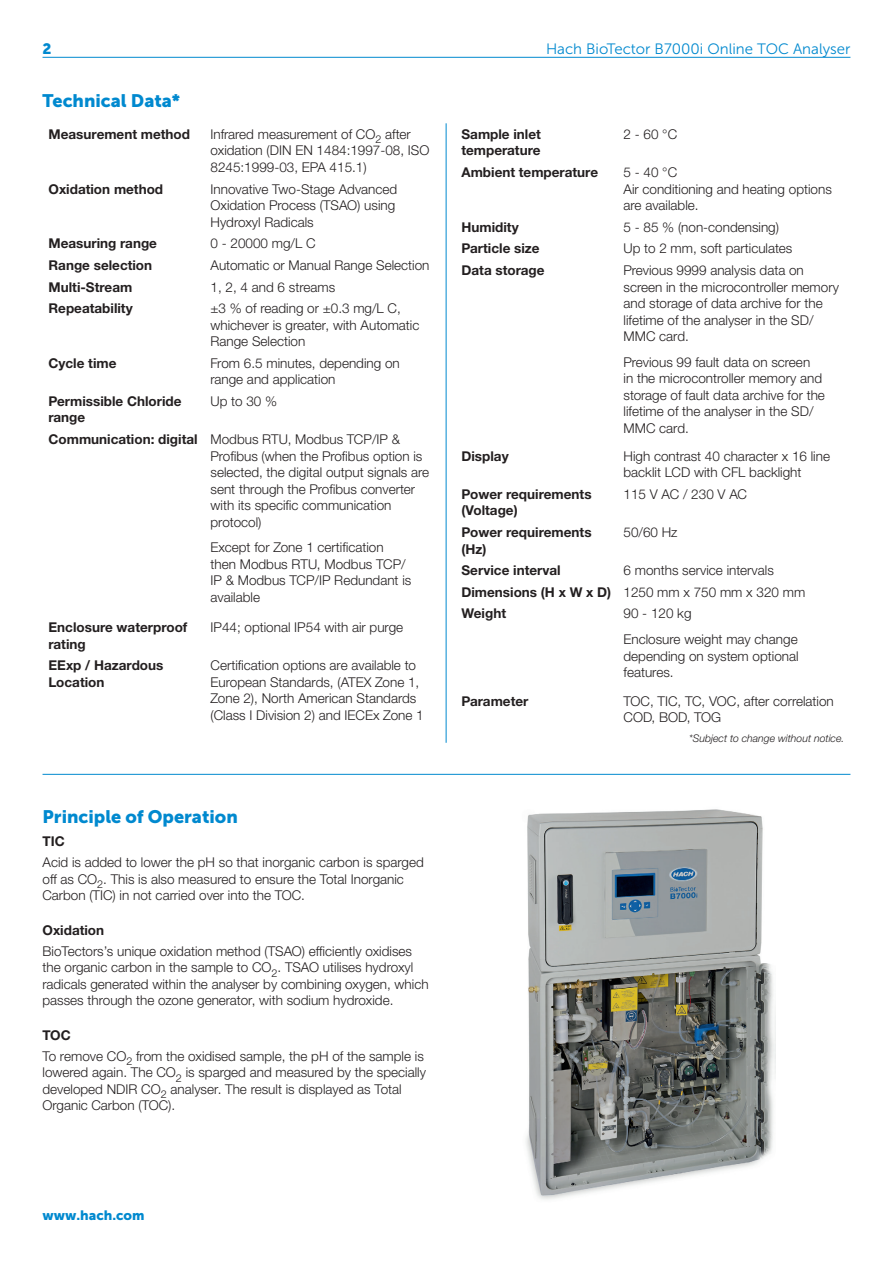
<style>
.page{position:relative;width:893px;height:1263px;background:#fff}
.page>*{position:absolute;margin:0;border:0;box-sizing:border-box;transform-origin:0 0}
.Head_2{font:18px "Museo Sans 900";color:#0089cf}
.Head_3{font:15px "Museo Sans 300";color:#0089cf}
.Head_3-2{font:15px "Museo Sans 900";color:#0089cf}
.Text_1{font:300 13.5px/16.5px "Helvetica Neue LTW1 G";color:#231f20}
.Head_4_Text_1{font:700 13.5px/16.5px "Helvetica Neue LTW1 G";color:#231f20}
.Head_4{font:700 13.5px "Helvetica Neue LTW1 G";color:#231f20}
.Text_1_Color{font:13.5px "Museo Sans 900";color:#0089cf}
.Footnote{font:italic 300 10.5px "Helvetica Neue LTW1 G";color:#231f20}
</style>
<div class="page">
<hr style="left:446px;top:123px;width:1px;height:620px;background:#0089cf">
<hr style="left:43px;top:57px;width:807px;height:1px;background:#0089cf">
<img style="left:526px;top:809px;width:249px;height:391px">
<hr style="left:43px;top:774px;width:807px;height:1px;background:#0089cf">
<p class="Head_3-2" style="left:43px;top:40px;width:11px">2</p>
<p class="Head_3" style="left:546px;top:41px;width:306px">Hach BioTector B7000i Online TOC Analyser</p>
<p class="Head_2" style="left:43px;top:91px;width:139px">Technical Data*</p>
<p class="Head_4_Text_1" style="left:49px;top:126px;width:143px">Measurement method</p>
<p class="Text_1" style="left:211px;top:126px;width:220px">Infrared measurement of CO<sub>2</sub> after oxidation (DIN EN 1484:1997-08, ISO<br>8245:1999-03, EPA 415.1)</p>
<p class="Head_4_Text_1" style="left:49px;top:180px;width:116px">Oxidation method</p>
<p class="Text_1" style="left:211px;top:180px;width:188px">Innovative Two-Stage Advanced<br>Oxidation Process (TSAO) using<br>Hydroxyl Radicals</p>
<p class="Head_4_Text_1" style="left:49px;top:235px;width:110px">Measuring range</p>
<p class="Text_1" style="left:211px;top:235px;width:107px">0 - 20000 mg/L C</p>
<p class="Head_4_Text_1" style="left:49px;top:257px;width:105px">Range selection</p>
<p class="Text_1" style="left:211px;top:257px;width:220px">Automatic or Manual Range Selection</p>
<p class="Head_4_Text_1" style="left:49px;top:278px;width:85px">Multi-Stream</p>
<p class="Text_1" style="left:211px;top:278px;width:126px">1, 2, 4 and 6 streams</p>
<p class="Head_4_Text_1" style="left:49px;top:300px;width:86px">Repeatability</p>
<p class="Text_1" style="left:211px;top:300px;width:210px">±3 % of reading or ±0.3 mg/L C, whichever is greater, with Automatic<br>Range Selection</p>
<p class="Head_4_Text_1" style="left:49px;top:355px;width:69px">Cycle time</p>
<p class="Text_1" style="left:211px;top:355px;width:191px">From 6.5 minutes, depending on range and application</p>
<p class="Head_4_Text_1" style="left:49px;top:393px;width:135px">Permissible Chloride range</p>
<p class="Text_1" style="left:211px;top:393px;width:68px">Up to 30 %</p>
<p class="Head_4_Text_1" style="left:49px;top:431px;width:151px">Communication: digital</p>
<p class="Text_1" style="left:211px;top:431px;width:220px">Modbus RTU, Modbus TCP/IP &amp;<br>Profibus (when the Profibus option is selected, the digital output signals are sent through the Profibus converter with its specific communication protocol)</p>
<p class="Text_1" style="left:211px;top:539px;width:202px">Except for Zone 1 certification then Modbus RTU, Modbus TCP/<br>IP &amp; Modbus TCP/IP Redundant is available</p>
<p class="Head_4_Text_1" style="left:49px;top:619px;width:140px">Enclosure waterproof rating</p>
<p class="Text_1" style="left:211px;top:619px;width:194px">IP44; optional IP54 with air purge</p>
<p class="Head_4_Text_1" style="left:49px;top:657px;width:116px">EExp / Hazardous<br>Location</p>
<p class="Text_1" style="left:211px;top:657px;width:215px">Certification options are available to European Standards, (ATEX Zone 1, Zone 2), North American Standards (Class I Division 2) and IECEx Zone 1</p>
<p class="Head_2" style="left:43px;top:806px;width:197px">Principle of Operation</p>
<p class="Head_4" style="left:43px;top:833px;width:24px">TIC</p>
<p class="Text_1" style="left:43px;top:854px;width:383px">Acid is added to lower the pH so that inorganic carbon is sparged off as CO<sub>2</sub>. This is also measured to ensure the Total Inorganic<br>Carbon (TIC) in not carried over into the TOC.</p>
<p class="Head_4" style="left:43px;top:921px;width:63px">Oxidation</p>
<p class="Text_1" style="left:43px;top:943px;width:388px">BioTectors’s unique oxidation method (TSAO) efficiently oxidises the organic carbon in the sample to CO<sub>2</sub>. TSAO utilises hydroxyl radicals generated within the analyser by combining oxygen, which passes through the ozone generator, with sodium hydroxide.</p>
<p class="Head_4" style="left:43px;top:1027px;width:30px">TOC</p>
<p class="Text_1" style="left:43px;top:1048px;width:385px">To remove CO<sub>2</sub> from the oxidised sample, the pH of the sample is lowered again. The CO<sub>2</sub> is sparged and measured by the specially developed NDIR CO<sub>2</sub> analyser. The result is displayed as Total Organic Carbon (TOC).</p>
<p class="Head_4_Text_1" style="left:461px;top:126px;width:81px">Sample inlet temperature</p>
<p class="Text_1" style="left:623px;top:126px;width:55px">2 - 60 °C</p>
<p class="Head_4_Text_1" style="left:461px;top:164px;width:138px">Ambient temperature</p>
<p class="Text_1" style="left:623px;top:164px;width:210px">5 - 40 °C<br>Air conditioning and heating options are available.</p>
<p class="Head_4_Text_1" style="left:461px;top:219px;width:59px">Humidity</p>
<p class="Text_1" style="left:623px;top:219px;width:157px">5 - 85 % (non-condensing)</p>
<p class="Head_4_Text_1" style="left:461px;top:240px;width:79px">Particle size</p>
<p class="Text_1" style="left:623px;top:240px;width:170px">Up to 2 mm, soft particulates</p>
<p class="Head_4_Text_1" style="left:461px;top:262px;width:84px">Data storage</p>
<p class="Text_1" style="left:623px;top:262px;width:217px">Previous 9999 analysis data on screen in the microcontroller memory and storage of data archive for the lifetime of the analyser in the SD/<br>MMC card.</p>
<p class="Text_1" style="left:623px;top:353px;width:203px">Previous 99 fault data on screen<br>in the microcontroller memory and storage of fault data archive for the lifetime of the analyser in the SD/<br>MMC card.</p>
<p class="Head_4_Text_1" style="left:461px;top:448px;width:49px">Display</p>
<p class="Text_1" style="left:623px;top:448px;width:208px">High contrast 40 character x 16 line backlit LCD with CFL backlight</p>
<p class="Head_4_Text_1" style="left:461px;top:486px;width:132px">Power requirements (Voltage)</p>
<p class="Text_1" style="left:623px;top:486px;width:125px">115 V AC / 230 V AC</p>
<p class="Head_4_Text_1" style="left:461px;top:524px;width:132px">Power requirements (Hz)</p>
<p class="Text_1" style="left:623px;top:524px;width:56px">50/60 Hz</p>
<p class="Head_4_Text_1" style="left:461px;top:562px;width:101px">Service interval</p>
<p class="Text_1" style="left:623px;top:562px;width:152px">6 months service intervals</p>
<p class="Head_4_Text_1" style="left:461px;top:584px;width:151px">Dimensions (H x W x D)</p>
<p class="Text_1" style="left:623px;top:584px;width:183px">1250 mm x 750 mm x 320 mm</p>
<p class="Head_4_Text_1" style="left:461px;top:605px;width:46px">Weight</p>
<p class="Text_1" style="left:623px;top:605px;width:70px">90 - 120 kg</p>
<p class="Text_1" style="left:623px;top:631px;width:177px;text-align:justify">Enclosure weight may change depending on system optional features.</p>
<p class="Head_4_Text_1" style="left:461px;top:693px;width:68px">Parameter</p>
<p class="Text_1" style="left:623px;top:693px;width:212px">TOC, TIC, TC, VOC, after correlation<br>COD, BOD, TOG</p>
<p class="Footnote" style="left:689px;top:732px;width:157px">*Subject to change without notice.</p>
<p class="Text_1_Color" style="left:43px;top:1208px;width:104px">www.hach.com</p>
</div>
